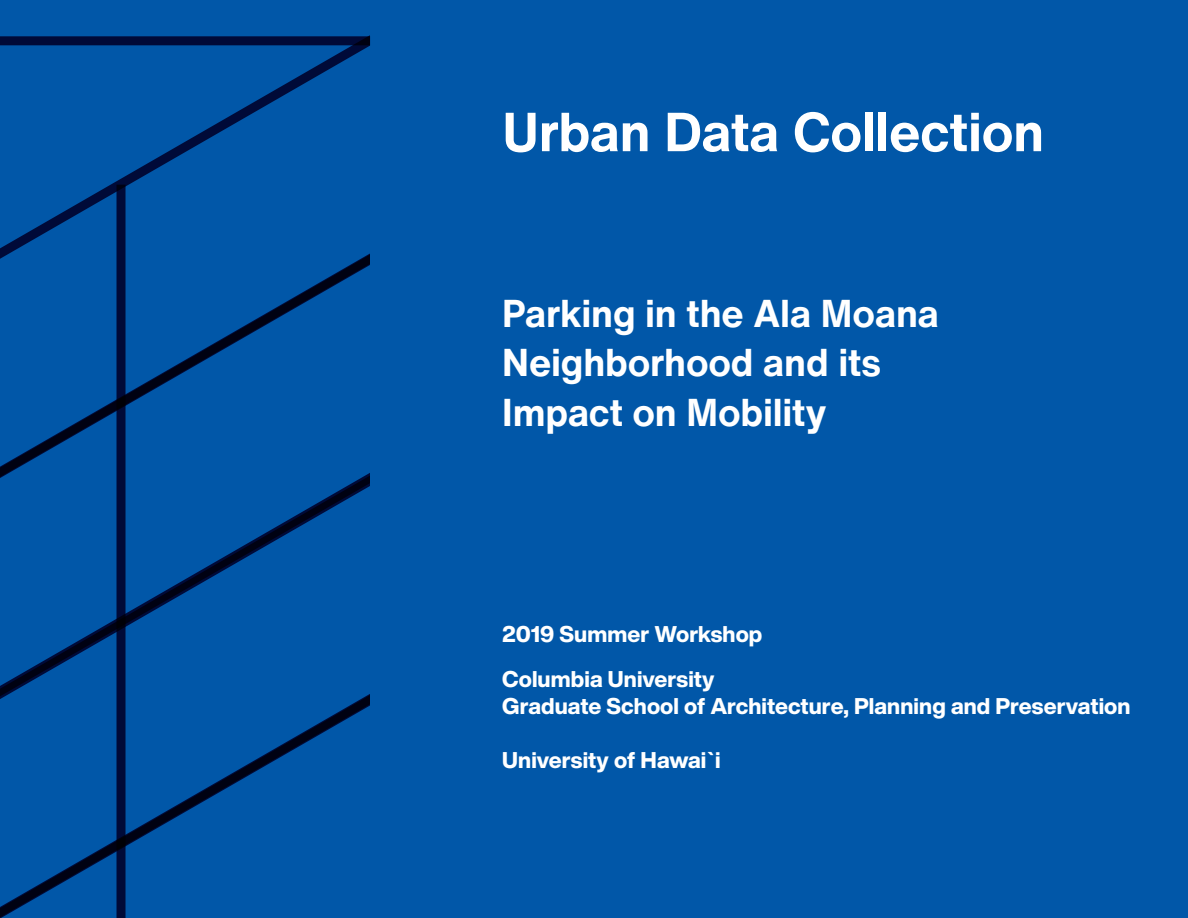
<style>
.page{position:relative;width:1188px;height:918px;background:#0157a8}
.page>*{position:absolute;margin:0;border:0;box-sizing:border-box;transform-origin:0 0}
.Head_1{font:700 54px "Helvetica Now Text";letter-spacing:-.005em;color:#fff}
.Head_2{font:700 38.1px/49.7px "Helvetica Now Text";letter-spacing:-.005em;color:#fff}
.Intro{font:800 22.35px/26.8px "Helvetica Now Display";letter-spacing:.005em;color:#fff}
</style>
<div class="page">
<svg style="left:0;top:35px;width:370px;height:210px"></svg>
<svg style="left:0;top:245px;width:370px;height:221px"></svg>
<svg style="left:0;top:466px;width:370px;height:219px"></svg>
<svg style="left:0;top:685px;width:370px;height:233px"></svg>
<div style="left:0;top:36px;width:370px;height:9px;background:#000a38"></div>
<div style="left:117px;top:185px;width:9px;height:733px;background:#000a38"></div>
<p class="Head_1" style="left:502px;top:91px;width:544px">Urban Data Collection</p>
<p class="Head_2" style="left:502px;top:287px;width:438px">Parking in the Ala Moana<br>Neighborhood and its<br>Impact on Mobility</p>
<p class="Intro" style="left:502px;top:621px;width:262px">2019 Summer Workshop</p>
<p class="Intro" style="left:502px;top:666px;width:630px">Columbia University<br>Graduate School of Architecture, Planning and Preservation</p>
<p class="Intro" style="left:502px;top:746px;width:220px">University of Hawai`i</p>
</div>
